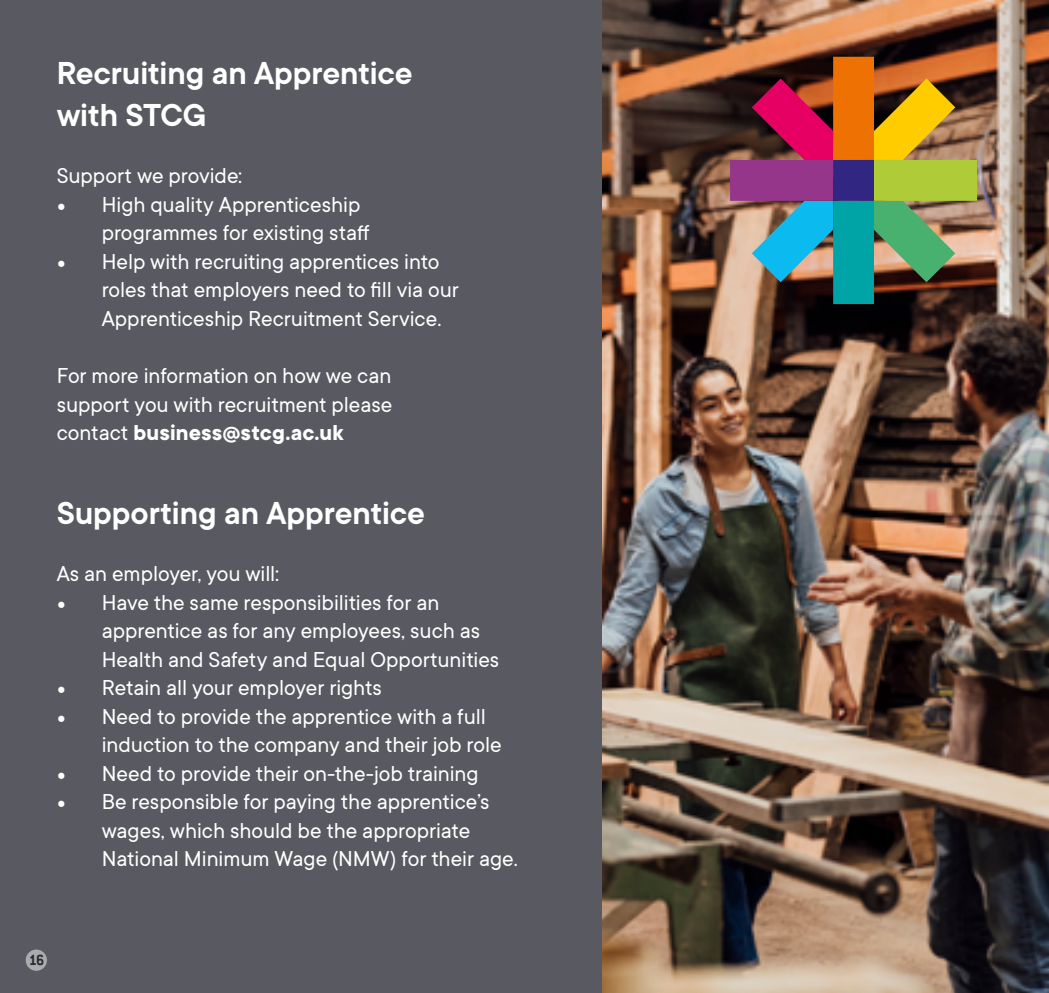
<style>
.page{position:relative;width:1049px;height:993px;background:#fff}
.page>*{position:absolute;margin:0;border:0;box-sizing:border-box;transform-origin:0 0}
.t1{font:600 35px/42px "TT Commons";letter-spacing:-.005em;color:#fff}
.t2{font:23.75px/28.5px "TT Commons";color:#fff}
.t3{font:700 16.25px "Conduit ITC";color:#000}
.s1{font-family:"Minion Pro"}
.s2{font-weight:700}
</style>
<div class="page">
<div style="left:0;top:0;width:1049px;height:992px;background:#585961"></div>
<img style="left:602px;top:0;width:447px;height:992px">
<svg style="left:730px;top:57px;width:247px;height:247px"></svg>
<div style="left:26px;top:949px;width:21px;height:21px;background:#ababaf;border-radius:50%"></div>
<h1 class="t1" style="left:57px;top:51px;width:358px">Recruiting an Apprentice with STCG</h1>
<p class="t2" style="left:57px;top:161px;width:187px">Support we provide:</p>
<p class="t2" style="left:102px;top:189px;width:269px;text-indent:-45px"><span class="s1">•</span> High quality Apprenticeship programmes for existing staff</p>
<p class="t2" style="left:102px;top:246px;width:359px;text-indent:-45px"><span class="s1">•</span> Help with recruiting apprentices into roles that employers need to fill via our<br>Apprenticeship Recruitment Service.</p>
<p class="t2" style="left:57px;top:360px;width:337px;text-align:justify">For more information on how we can support you with recruitment please contact <span class="s2">business@stcg.ac.uk</span></p>
<h1 class="t1" style="left:57px;top:491px;width:370px">Supporting an Apprentice</h1>
<p class="t2" style="left:57px;top:558px;width:224px">As an employer, you will:</p>
<p class="t2" style="left:102px;top:587px;width:399px;text-indent:-45px"><span class="s1">•</span> Have the same responsibilities for an apprentice as for any employees, such as<br>Health and Safety and Equal Opportunities</p>
<p class="t2" style="left:57px;top:672px;width:327px"><span class="s1">•</span> Retain all your employer rights</p>
<p class="t2" style="left:102px;top:701px;width:401px;text-indent:-45px"><span class="s1">•</span> Need to provide the apprentice with a full induction to the company and their job role</p>
<p class="t2" style="left:57px;top:758px;width:423px"><span class="s1">•</span> Need to provide their on-the-job training</p>
<p class="t2" style="left:102px;top:786px;width:418px;text-indent:-45px"><span class="s1">•</span> Be responsible for paying the apprentice’s wages, which should be the appropriate<br>National Minimum Wage (NMW) for their age.</p>
<p class="t3" style="left:28px;top:950px;width:17px">16</p>
</div>
